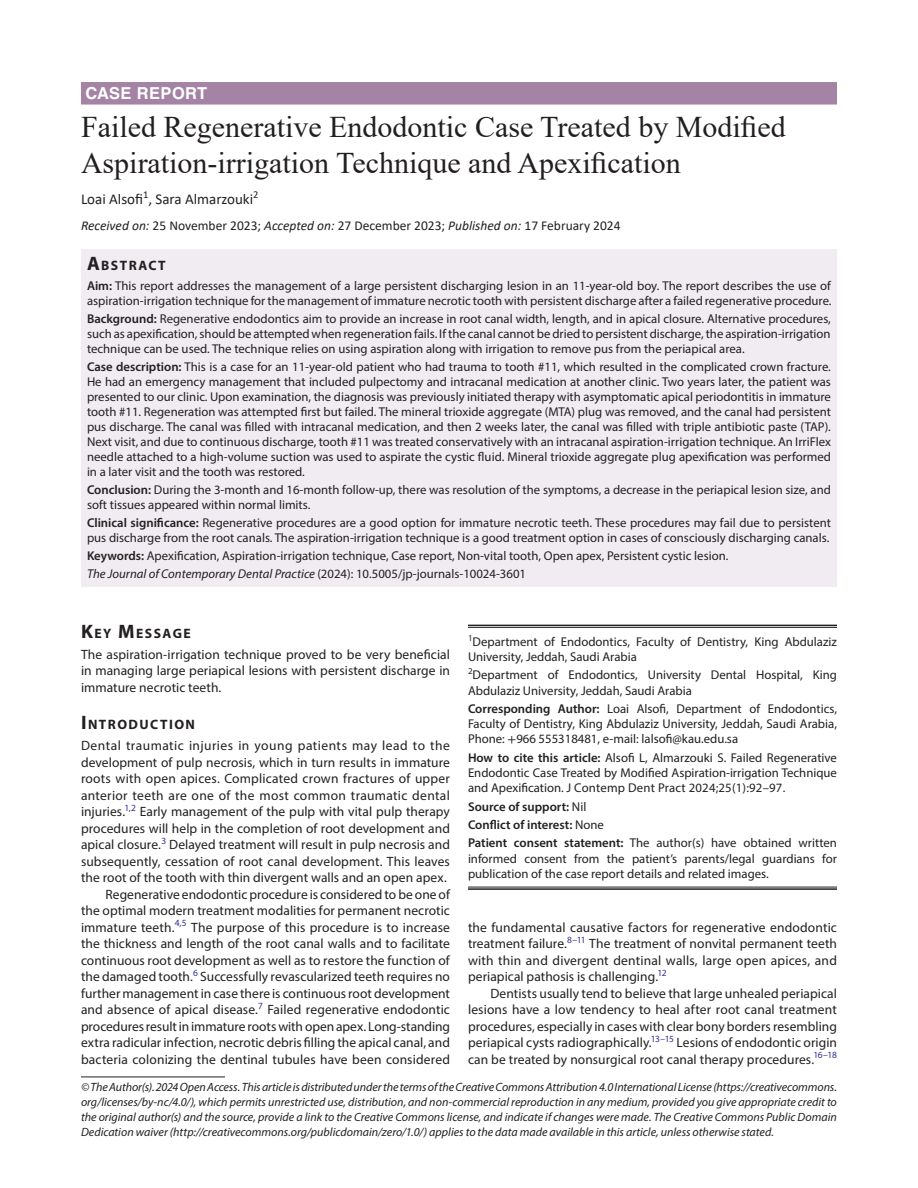
<style>
.page{position:relative;width:918px;height:1188px;background:#fff}
.page>*{position:absolute;margin:0;border:0;box-sizing:border-box;transform-origin:0 0}
.t1{font:30px/36px "Times New Roman";color:#231f20}
.ArticleType{font:700 16.5px "Helvetica LT Std";letter-spacing:.025em;color:#fff}
.AuthorName{font:15px "Calibri";color:#231f20}
.Head-1{font:700 13.65px "Myriad Pro";letter-spacing:.105em;color:#231f20}
.Head-1-first{font:700 13.65px "Myriad Pro";letter-spacing:.105em;color:#231f20}
.AbstractTitle{font:700 13.65px "Myriad Pro";letter-spacing:.105em;color:#231f20}
.Para-Indent{font:13.5px/16.5px "Myriad Pro";letter-spacing:.005em;color:#231f20;text-align:justify}
.Para-NoIndent{font:13.5px/16.5px "Myriad Pro";color:#231f20;text-align:justify}
.PAS_History{font:13.5px "Calibri";color:#231f20}
.Abstract-Para-first{font:12.75px/15px "Myriad Pro";color:#231f20}
.How_to_Cite{font:12.75px/15.3px "Myriad Pro";color:#231f20;text-align:justify}
.Corresponding_Author{font:12.75px/15.3px "Myriad Pro";color:#231f20;text-align:justify}
.COI{font:12.75px/15.3px "Myriad Pro";color:#231f20;text-align:justify}
.Keywords{font:12.75px "Myriad Pro";color:#231f20}
.Affiliation{font:12.75px/15.3px "Myriad Pro";color:#231f20}
.Affiliation-first{font:12.75px/15.3px "Myriad Pro";color:#231f20}
.JT_DOI{font:italic 12.75px "Myriad Pro";color:#231f20}
.Source{font:600 12.75px "Myriad Pro";color:#231f20}
.FootNote{font:italic 12px/15px "Myriad Pro";color:#231f20;text-align:justify}
.s1{font-style:italic}
.s2{font-size:19.5px}
.s3{font-weight:600}
.s4{font-style:normal}
.s5{font-family:"STIX General"}
.s6{font-weight:400}
</style>
<div class="page">
<div style="left:81px;top:82px;width:756px;height:23px;background:#a483a5"></div>
<div style="left:81px;top:250px;width:756px;height:25px;background:#f0ecf1"></div>
<div style="left:81px;top:274px;width:756px;height:40px;background:#f0ecf1"></div>
<div style="left:81px;top:307px;width:756px;height:55px;background:#f0ecf1"></div>
<div style="left:81px;top:355px;width:756px;height:130px;background:#f0ecf1"></div>
<div style="left:81px;top:478px;width:756px;height:40px;background:#f0ecf1"></div>
<div style="left:81px;top:511px;width:756px;height:40px;background:#f0ecf1"></div>
<div style="left:81px;top:544px;width:756px;height:25px;background:#f0ecf1"></div>
<div style="left:81px;top:562px;width:756px;height:25px;background:#f0ecf1"></div>
<hr style="left:81px;top:1077px;width:144px;height:1px;background:#231f20">
<hr style="left:468px;top:625px;width:369px;height:1px;background:#231f20">
<hr style="left:468px;top:627px;width:369px;height:1px;background:#231f20">
<hr style="left:468px;top:887px;width:369px;height:1px;background:#231f20">
<hr style="left:468px;top:888px;width:369px;height:2px;background:#231f20">
<p class="ArticleType" style="left:86px;top:83px;width:123px">CASE REPORT</p>
<p class="t1" style="left:81px;top:108px;width:706px">Failed Regenerative Endodontic Case Treated by Modified<br>Aspiration-irrigation Technique and Apexification</p>
<p class="AuthorName" style="left:81px;top:189px;width:179px">Loai Alsofi<sup>1</sup>, Sara Almarzouki<sup>2</sup></p>
<p class="PAS_History" style="left:81px;top:216px;width:541px"><span class="s1">Received on:</span> 25 November 2023; <span class="s1">Accepted on:</span> 27 December 2023; <span class="s1">Published on:</span> 17 February 2024</p>
<p class="AbstractTitle" style="left:87px;top:257px;width:80px"><span class="s2">A</span>BSTRACT</p>
<p class="Abstract-Para-first" style="left:87px;top:278px;width:746px"><span class="s3">Aim:</span> This report addresses the management of a large persistent discharging lesion in an 11-year-old boy. The report describes the use of aspiration-irrigation technique for the management of immature necrotic tooth with persistent discharge after a failed regenerative procedure.</p>
<p class="Abstract-Para-first" style="left:87px;top:311px;width:745px;text-align:justify"><span class="s3">Background:</span> Regenerative endodontics aim to provide an increase in root canal width, length, and in apical closure. Alternative procedures, such as apexification, should be attempted when regeneration fails. If the canal cannot be dried to persistent discharge, the aspiration-irrigation technique can be used. The technique relies on using aspiration along with irrigation to remove pus from the periapical area.</p>
<p class="Abstract-Para-first" style="left:87px;top:359px;width:746px;text-align:justify"><span class="s3">Case description:</span> This is a case for an 11-year-old patient who had trauma to tooth #11, which resulted in the complicated crown fracture.<br>He had an emergency management that included pulpectomy and intracanal medication at another clinic. Two years later, the patient was presented to our clinic. Upon examination, the diagnosis was previously initiated therapy with asymptomatic apical periodontitis in immature tooth #11. Regeneration was attempted first but failed. The mineral trioxide aggregate (MTA) plug was removed, and the canal had persistent pus discharge. The canal was filled with intracanal medication, and then 2 weeks later, the canal was filled with triple antibiotic paste (TAP).<br>Next visit, and due to continuous discharge, tooth #11 was treated conservatively with an intracanal aspiration-irrigation technique. An IrriFlex needle attached to a high-volume suction was used to aspirate the cystic fluid. Mineral trioxide aggregate plug apexification was performed in a later visit and the tooth was restored.</p>
<p class="Abstract-Para-first" style="left:87px;top:482px;width:746px"><span class="s3">Conclusion:</span> During the 3-month and 16-month follow-up, there was resolution of the symptoms, a decrease in the periapical lesion size, and soft tissues appeared within normal limits.</p>
<p class="Abstract-Para-first" style="left:87px;top:515px;width:746px"><span class="s3">Clinical significance:</span> Regenerative procedures are a good option for immature necrotic teeth. These procedures may fail due to persistent pus discharge from the root canals. The aspiration-irrigation technique is a good treatment option in cases of consciously discharging canals.</p>
<p class="Keywords" style="left:87px;top:548px;width:643px"><span class="s3">Keywords:</span> Apexification, Aspiration-irrigation technique, Case report, Non-vital tooth, Open apex, Persistent cystic lesion.</p>
<p class="JT_DOI" style="left:87px;top:566px;width:441px">The Journal of Contemporary Dental Practice <span class="s4">(2024): 10.5005/jp-journals-10024-3601</span></p>
<p class="Head-1-first" style="left:81px;top:624px;width:111px"><span class="s2">K</span>EY <span class="s2">M</span>ESSAGE</p>
<p class="Para-NoIndent" style="left:81px;top:646px;width:371px">The aspiration-irrigation technique proved to be very beneficial in managing large periapical lesions with persistent discharge in immature necrotic teeth.</p>
<p class="Head-1" style="left:81px;top:716px;width:116px"><span class="s2">I</span>NTRODUCTION</p>
<p class="Para-NoIndent" style="left:81px;top:737px;width:370px">Dental traumatic injuries in young patients may lead to the development of pulp necrosis, which in turn results in immature roots with open apices. Complicated crown fractures of upper anterior teeth are one of the most common traumatic dental injuries.<sup>1,2</sup> Early management of the pulp with vital pulp therapy procedures will help in the completion of root development and apical closure.<sup>3</sup> Delayed treatment will result in pulp necrosis and subsequently, cessation of root canal development. This leaves the root of the tooth with thin divergent walls and an open apex.</p>
<p class="Para-Indent" style="left:81px;top:886px;width:371px;text-indent:25px">Regenerative endodontic procedure is considered to be one of the optimal modern treatment modalities for permanent necrotic immature teeth.<sup>4,5</sup> The purpose of this procedure is to increase the thickness and length of the root canal walls and to facilitate continuous root development as well as to restore the function of the damaged tooth.<sup>6</sup> Successfully revascularized teeth requires no further management in case there is continuous root development and absence of apical disease.<sup>7</sup> Failed regenerative endodontic procedures result in immature roots with open apex. Long-standing extra radicular infection, necrotic debris filling the apical canal, and bacteria colonizing the dentinal tubules have been considered</p>
<p class="Affiliation-first" style="left:468px;top:634px;width:370px"><sup>1</sup>Department of Endodontics, Faculty of Dentistry, King Abdulaziz<br>University, Jeddah, Saudi Arabia</p>
<p class="Affiliation" style="left:468px;top:667px;width:370px"><sup>2</sup>Department of Endodontics, University Dental Hospital, King<br>Abdulaziz University, Jeddah, Saudi Arabia</p>
<p class="Corresponding_Author" style="left:468px;top:701px;width:370px"><span class="s3">Corresponding Author:</span> Loai Alsofi, Department of Endodontics, Faculty of Dentistry, King Abdulaziz University, Jeddah, Saudi Arabia, Phone: <span class="s5">+</span>966 555318481, e-mail: lalsofi@kau.edu.sa</p>
<p class="How_to_Cite" style="left:468px;top:750px;width:370px"><span class="s3">How to cite this article:</span> Alsofi L, Almarzouki S. Failed Regenerative Endodontic Case Treated by Modified Aspiration-irrigation Technique and Apexification. J Contemp Dent Pract 2024;25(1):92–97.</p>
<p class="Source" style="left:468px;top:798px;width:120px">Source of support: <span class="s6">Nil</span></p>
<p class="Source" style="left:468px;top:817px;width:137px">Conflict of interest: <span class="s6">None</span></p>
<p class="COI" style="left:468px;top:835px;width:371px"><span class="s3">Patient consent statement:</span> The author(s) have obtained written informed consent from the patient’s parents/legal guardians for publication of the case report details and related images.</p>
<p class="Para-Indent" style="left:468px;top:919px;width:371px">the fundamental causative factors for regenerative endodontic treatment failure.<sup>8–11</sup> The treatment of nonvital permanent teeth with thin and divergent dentinal walls, large open apices, and periapical pathosis is challenging.<sup>12</sup></p>
<p class="Para-Indent" style="left:468px;top:985px;width:371px;text-indent:22px">Dentists usually tend to believe that large unhealed periapical lesions have a low tendency to heal after root canal treatment procedures, especially in cases with clear bony borders resembling periapical cysts radiographically.<sup>13–15</sup> Lesions of endodontic origin can be treated by nonsurgical root canal therapy procedures.<sup>16–18</sup></p>
<p class="FootNote" style="left:81px;top:1079px;width:758px">© The Author(s). 2024 Open Access. This article is distributed under the terms of the Creative Commons Attribution 4.0 International License (https://creativecommons. org/licenses/by-nc/4.0/), which permits unrestricted use, distribution, and non-commercial reproduction in any medium, provided you give appropriate credit to the original author(s) and the source, provide a link to the Creative Commons license, and indicate if changes were made. The Creative Commons Public Domain Dedication waiver (http://creativecommons.org/publicdomain/zero/1.0/) applies to the data made available in this article, unless otherwise stated.</p>
</div>
